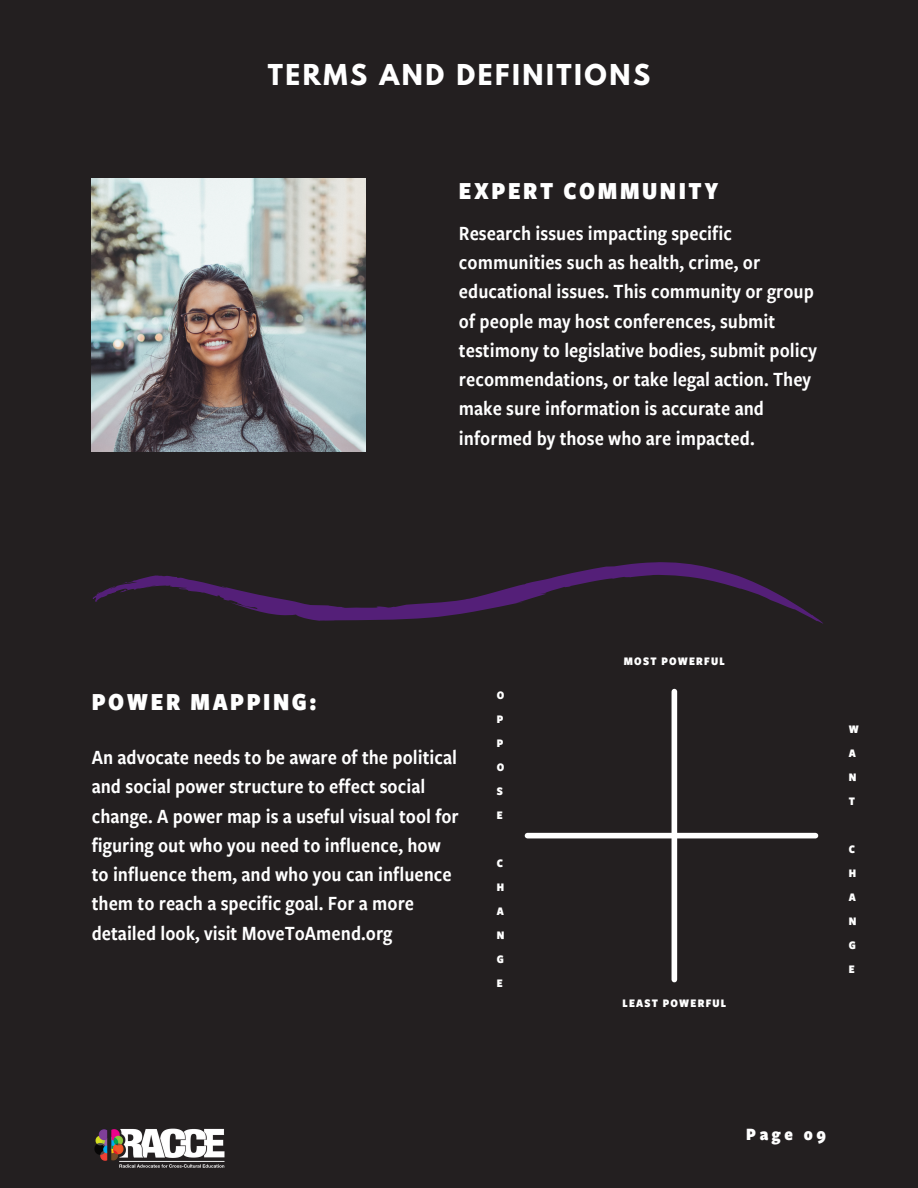
<style>
.page{position:relative;width:918px;height:1188px;background:#231f20}
.page>*{position:absolute;margin:0;border:0;box-sizing:border-box;transform-origin:0 0}
.t1{font:900 25.5px "Freight Sans Cnd Pro";letter-spacing:.1em;color:#fff}
.t2{font:700 25.5px "League Spartan";letter-spacing:.1em;color:#fff}
.t3{font:21px/29.2px "Freight Sans Cnd Pro Semi";color:#fff}
.t4{font:900 18px "Freight Sans Cnd Pro";letter-spacing:.2em;color:#fff}
.t5{font:900 12px/24px "Freight Sans Cnd Pro";letter-spacing:.1em;color:#fff}
</style>
<div class="page">
<svg style="left:92px;top:562px;width:731px;height:62px"></svg>
<img style="left:94px;top:1128px;width:131px;height:40px">
<img style="left:92px;top:178px;width:273px;height:274px">
<div style="left:672px;top:692px;width:5px;height:288px;background:#fff"></div>
<div style="left:527px;top:833px;width:288px;height:5px;background:#fff"></div>
<p class="t2" style="left:268px;top:63px;width:384px">TERMS AND DEFINITIONS</p>
<p class="t1" style="left:459px;top:180px;width:261px">EXPERT COMMUNITY</p>
<p class="t3" style="left:459px;top:220px;width:359px">Research issues impacting specific communities such as health, crime, or educational issues. This community or group of people may host conferences, submit testimony to legislative bodies, submit policy recommendations, or take legal action. They make sure information is accurate and informed by those who are impacted.</p>
<p class="t1" style="left:92px;top:691px;width:226px">POWER MAPPING:</p>
<p class="t3" style="left:92px;top:744px;width:369px">An advocate needs to be aware of the political and social power structure to effect social change. A power map is a useful visual tool for figuring out who you need to influence, how to influence them, and who you can influence them to reach a specific goal. For a more detailed look, visit MoveToAmend.org</p>
<p class="t5" style="left:497px;top:684px;width:9px;text-align:justify">O P P O S E</p>
<p class="t5" style="left:497px;top:852px;width:9px">C<br>H<br>A<br>N<br>G<br>E</p>
<p class="t5" style="left:624px;top:650px;width:103px">MOST POWERFUL</p>
<p class="t5" style="left:622px;top:992px;width:105px">LEAST POWERFUL</p>
<p class="t5" style="left:849px;top:718px;width:12px">W<br>A<br>N<br>T</p>
<p class="t5" style="left:849px;top:838px;width:9px">C<br>H<br>A<br>N<br>G<br>E</p>
<p class="t4" style="left:746px;top:1126px;width:81px">Page 09</p>
</div>
